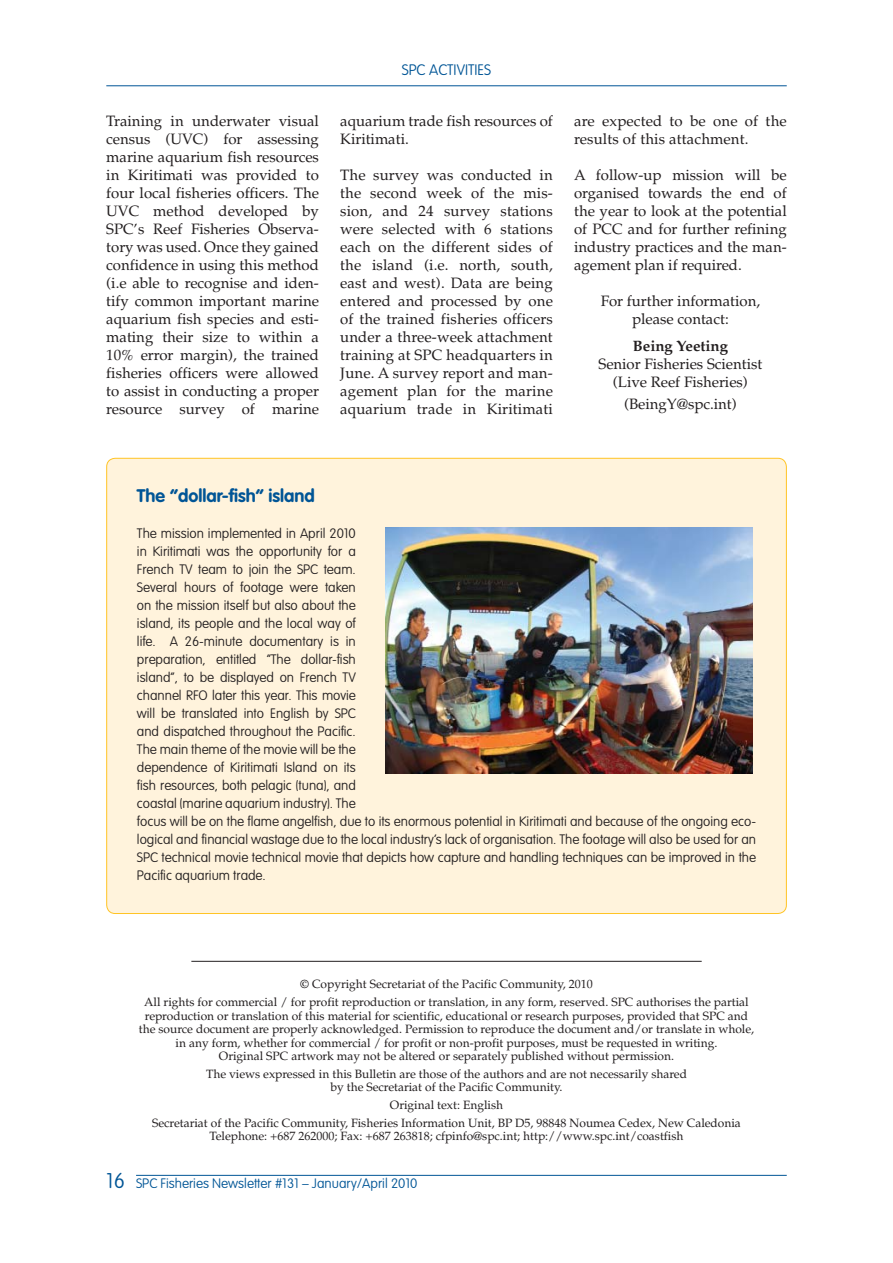
<style>
.page{position:relative;width:893px;height:1263px;background:#fff}
.page>*{position:absolute;margin:0;border:0;box-sizing:border-box;transform-origin:0 0}
.t1{font:700 18px "VAG Rounded";color:#005596}
.t2{font:15px/18px "Palatino";color:#231f20;text-align:justify}
.t3{font:100 15px "VAG Rounded";color:#005596}
.t4{font:700 15px "Palatino";color:#231f20}
.t5{font:100 13.5px/18px "VAG Rounded";letter-spacing:-.005em;color:#231f20}
.t6{font:100 13.5px "VAG Rounded";color:#005596}
.t7{font:12px/13.5px "Palatino";color:#231f20;text-align:center}
.s1{font-size:21px}
</style>
<div class="page">
<hr style="left:106px;top:85px;width:681px;height:1px;background:#005596">
<hr style="left:136px;top:1175px;width:651px;height:1px;background:#005596">
<div style="left:107px;top:458px;width:679px;height:456px;background:#fff3dc;border-radius:9px"></div>
<img style="left:386px;top:528px;width:367px;height:246px">
<hr style="left:191px;top:961px;width:511px;height:1px;background:#231f20">
<p class="t3" style="left:402px;top:64px;width:91px">SPC ACTIVITIES</p>
<p class="t2" style="left:106px;top:114px;width:214px">Training in underwater visual census (UVC) for assessing marine aquarium fish resources in Kiritimati was provided to four local fisheries officers. The UVC method developed by SPC’s Reef Fisheries Observa&shy;tory was used. Once they gained confidence in using this method (i.e able to recognise and iden&shy;tify common important marine aquarium fish species and esti&shy;mating their size to within a 10% error margin), the trained fisheries officers were allowed to assist in conducting a proper resource survey of marine</p>
<p class="t2" style="left:340px;top:114px;width:214px">aquarium trade fish resources of<br>Kiritimati.</p>
<p class="t2" style="left:340px;top:168px;width:214px">The survey was conducted in the second week of the mis&shy;sion, and 24 survey stations were selected with 6 stations each on the different sides of the island (i.e. north, south, east and west). Data are being entered and processed by one of the trained fisheries officers under a three-week attachment training at SPC headquarters in June. A survey report and man&shy;agement plan for the marine aquarium trade in Kiritimati</p>
<p class="t2" style="left:574px;top:114px;width:214px">are expected to be one of the results of this attachment.</p>
<p class="t2" style="left:574px;top:168px;width:214px">A follow-up mission will be organised towards the end of the year to look at the potential of PCC and for further refining industry practices and the man&shy;agement plan if required.</p>
<p class="t2" style="left:601px;top:294px;width:161px;text-align:center">For further information, please contact:</p>
<p class="t4" style="left:633px;top:340px;width:97px">Being Yeeting</p>
<p class="t2" style="left:598px;top:356px;width:165px;text-align:center">Senior Fisheries Scientist (Live Reef Fisheries)</p>
<p class="t2" style="left:624px;top:397px;width:114px">(BeingY@spc.int)</p>
<p class="t1" style="left:137px;top:488px;width:179px">The “dollar-fish” island</p>
<p class="t5" style="left:137px;top:525px;width:621px">The mission implemented in April 2010<br>in Kiritimati was the opportunity for a<br>French TV team to join the SPC team.<br>Several hours of footage were taken<br>on the mission itself but also about the<br>island, its people and the local way of<br>life. A 26-minute documentary is in<br>preparation, entitled “The dollar-fish<br>island”, to be displayed on French TV<br>channel RFO later this year. This movie<br>will be translated into English by SPC<br>and dispatched throughout the Pacific.<br>The main theme of the movie will be the<br>dependence of Kiritimati Island on its<br>fish resources, both pelagic (tuna), and<br>coastal (marine aquarium industry). The<br>focus will be on the flame angelfish, due to its enormous potential in Kiritimati and because of the ongoing eco&shy;logical and financial wastage due to the local industry’s lack of organisation. The footage will also be used for an SPC technical movie technical movie that depicts how capture and handling techniques can be improved in the Pacific aquarium trade.</p>
<p class="t7" style="left:144px;top:977px;width:606px;line-height:17.7px">© Copyright Secretariat of the Pacific Community, 2010<br>All rights for commercial / for profit reproduction or translation, in any form, reserved. SPC authorises the partial</p>
<p class="t7" style="left:139px;top:1010px;width:617px">reproduction or translation of this material for scientific, educational or research purposes, provided that SPC and the source document are properly acknowledged. Permission to reproduce the document and/or translate in whole, in any form, whether for commercial / for profit or non-profit purposes, must be requested in writing.<br>Original SPC artwork may not be altered or separately published without permission.</p>
<p class="t7" style="left:206px;top:1068px;width:482px">The views expressed in this Bulletin are those of the authors and are not necessarily shared by the Secretariat of the Pacific Community.</p>
<p class="t7" style="left:152px;top:1098px;width:590px;line-height:17.7px">Original text: English<br>Secretariat of the Pacific Community, Fisheries Information Unit, BP D5, 98848 Noumea Cedex, New Caledonia</p>
<p class="t7" style="left:210px;top:1131px;width:475px">Telephone: +687 262000; Fax: +687 263818; cfpinfo@spc.int; http://www.spc.int/coastfish</p>
<p class="t6" style="left:106px;top:1178px;width:313px"><span class="s1">16</span> SPC Fisheries Newsletter #131 – January/April 2010</p>
</div>
